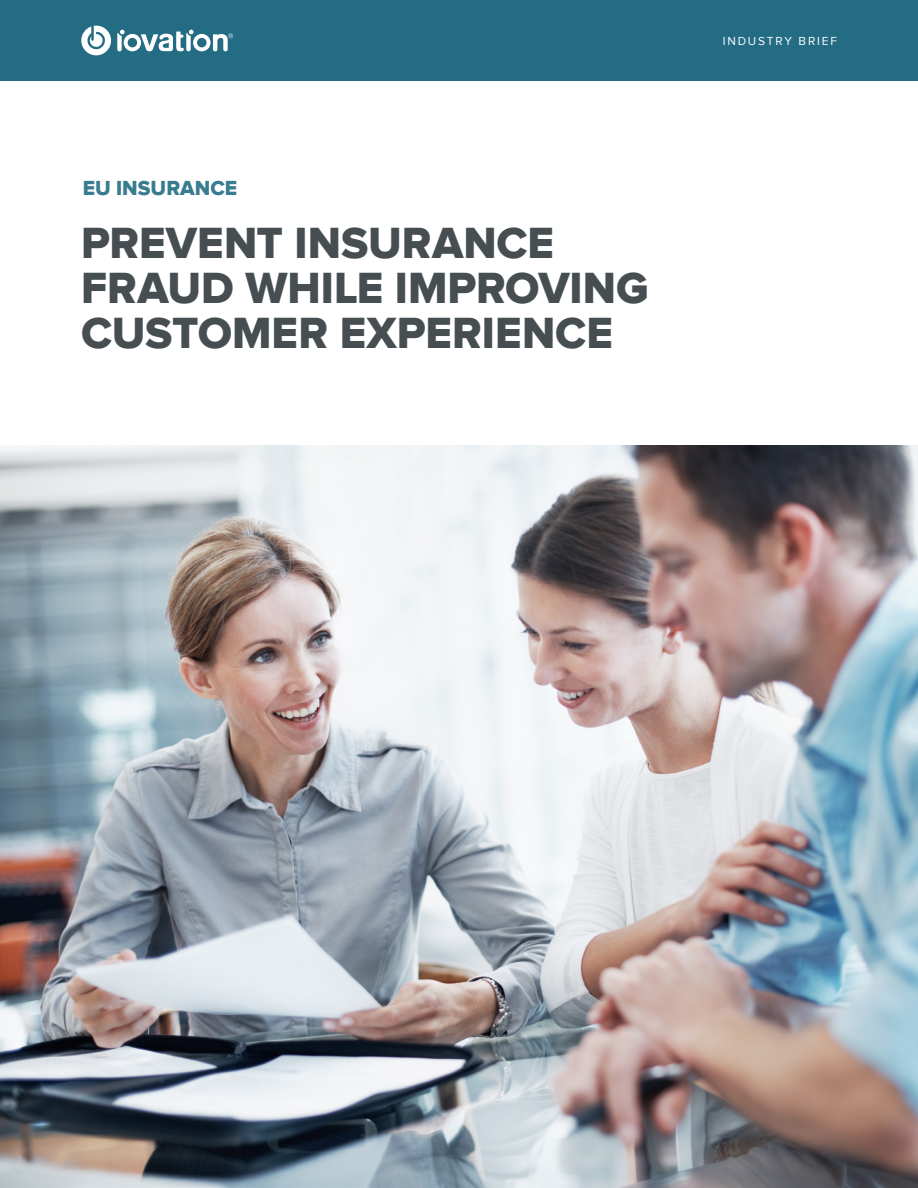
<style>
.page{position:relative;width:918px;height:1188px;background:#fff}
.page>*{position:absolute;margin:0;border:0;box-sizing:border-box;transform-origin:0 0}
.t1{font:45px/45px "Proxima Nova Extrabld";color:#464e52}
.t2{font:21px "Proxima Nova Extrabld";color:#397b8f}
.t3{font:12px "Proxima Nova";letter-spacing:.15em;color:#fff}
</style>
<div class="page">
<img style="left:0;top:446px;width:918px;height:742px">
<div style="left:0;top:0;width:918px;height:81px;background:#236c83"></div>
<svg style="left:81px;top:26px;width:30px;height:29px"></svg>
<svg style="left:117px;top:30px;width:116px;height:21px"></svg>
<p class="t2" style="left:83px;top:176px;width:156px">EU INSURANCE</p>
<p class="t1" style="left:81px;top:222px;width:569px">PREVENT INSURANCE<br>FRAUD WHILE IMPROVING<br>CUSTOMER EXPERIENCE</p>
<p class="t3" style="left:723px;top:34px;width:116px">INDUSTRY BRIEF</p>
</div>
